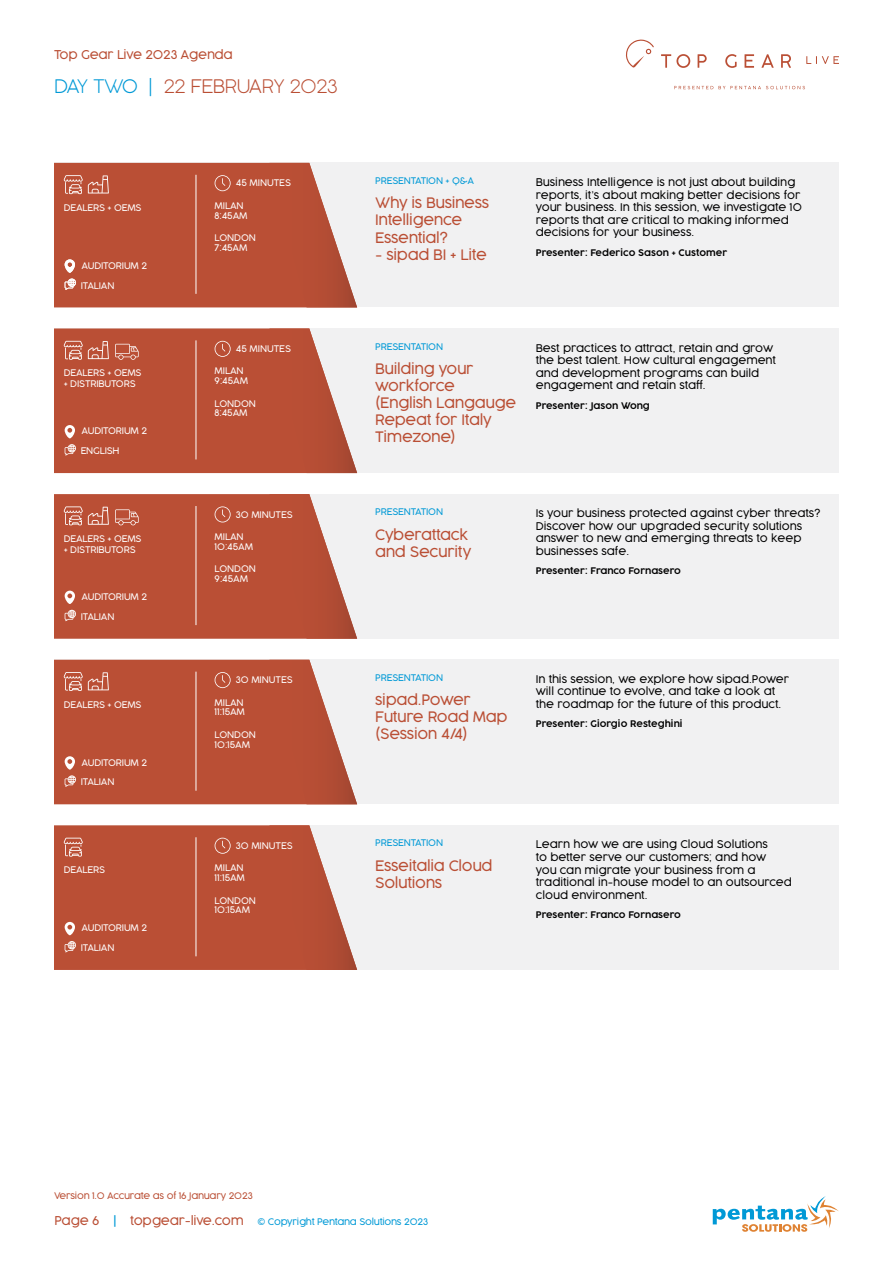
<style>
.page{position:relative;width:893px;height:1263px;background:#fff}
.page>*{position:absolute;margin:0;border:0;box-sizing:border-box;transform-origin:0 0}
.t1{font:200 18.45px "Cocogoose Pro";letter-spacing:-.02em;color:#ba4f35}
.t2{font:300 14.25px/17.1px "Cocogoose Pro";letter-spacing:-.02em;color:#ba4f35}
.t3{font:300 12px "Cocogoose Pro";letter-spacing:-.02em;color:#ba4f35}
.t4{font:300 10.5px/12.6px "Cocogoose Pro";color:#000}
.t5{font:300 9px/9.8px "Cocogoose Pro";letter-spacing:-.02em;color:#fff}
.t6{font:300 9px "Cocogoose Pro";color:#000}
.t7{font:300 9px "Cocogoose Pro";letter-spacing:-.02em;color:#0099d6}
.t8{font:300 9px "Cocogoose Pro";letter-spacing:-.02em;color:#ba4f35}
.s1{color:#0099d6}
.s2{font-size:12px;color:#ba4f35}
.s3{font-size:12px}
</style>
<div class="page">
<div style="left:54px;top:163px;width:785px;height:144px;background:#f1f1f2"></div>
<div style="left:54px;top:328px;width:785px;height:145px;background:#f1f1f2"></div>
<div style="left:54px;top:494px;width:785px;height:144px;background:#f1f1f2"></div>
<div style="left:54px;top:660px;width:785px;height:144px;background:#f1f1f2"></div>
<div style="left:54px;top:825px;width:785px;height:144px;background:#f1f1f2"></div>
<svg style="left:713px;top:1196px;width:126px;height:36px"></svg>
<svg style="left:626px;top:39px;width:213px;height:50px"></svg>
<svg style="left:54px;top:163px;width:303px;height:144px;background:#be5d46"></svg>
<svg style="left:54px;top:660px;width:303px;height:144px;background:#be5d45"></svg>
<svg style="left:54px;top:328px;width:303px;height:145px;background:#be5e46"></svg>
<svg style="left:54px;top:494px;width:303px;height:145px;background:#be5d46"></svg>
<svg style="left:54px;top:825px;width:303px;height:145px;background:#be5d45"></svg>
<p class="t3" style="left:54px;top:46px;width:180px">Top Gear Live 2023 Agenda</p>
<h1 class="t1" style="left:54px;top:73px;width:285px"><span class="s1">DAY TWO |</span> 22 FEBRUARY 2023</h1>
<p class="t5" style="left:64px;top:202px;width:79px">DEALERS + OEMS</p>
<p class="t5" style="left:81px;top:260px;width:67px">AUDITORIUM 2</p>
<p class="t5" style="left:81px;top:280px;width:35px">ITALIAN</p>
<p class="t5" style="left:64px;top:367px;width:79px;line-height:10.8px">DEALERS + OEMS + DISTRIBUTORS</p>
<p class="t5" style="left:81px;top:426px;width:67px">AUDITORIUM 2</p>
<p class="t5" style="left:81px;top:446px;width:40px">ENGLISH</p>
<p class="t5" style="left:64px;top:533px;width:79px;line-height:10.8px">DEALERS + OEMS + DISTRIBUTORS</p>
<p class="t5" style="left:81px;top:592px;width:67px">AUDITORIUM 2</p>
<p class="t5" style="left:81px;top:611px;width:35px">ITALIAN</p>
<p class="t5" style="left:64px;top:699px;width:79px">DEALERS + OEMS</p>
<p class="t5" style="left:81px;top:757px;width:67px">AUDITORIUM 2</p>
<p class="t5" style="left:81px;top:777px;width:35px">ITALIAN</p>
<p class="t5" style="left:64px;top:865px;width:43px">DEALERS</p>
<p class="t5" style="left:81px;top:923px;width:67px">AUDITORIUM 2</p>
<p class="t5" style="left:81px;top:943px;width:35px">ITALIAN</p>
<p class="t5" style="left:236px;top:178px;width:57px">45 MINUTES</p>
<p class="t5" style="left:215px;top:200px;width:34px">MILAN<br>8:45AM</p>
<p class="t5" style="left:215px;top:233px;width:43px">LONDON<br>7:45AM</p>
<p class="t5" style="left:236px;top:343px;width:57px">45 MINUTES</p>
<p class="t5" style="left:215px;top:366px;width:35px">MILAN<br>9:45AM</p>
<p class="t5" style="left:215px;top:398px;width:43px">LONDON<br>8:45AM</p>
<p class="t5" style="left:236px;top:509px;width:58px">30 MINUTES</p>
<p class="t5" style="left:215px;top:532px;width:40px">MILAN<br>10:45AM</p>
<p class="t5" style="left:215px;top:564px;width:43px">LONDON<br>9:45AM</p>
<p class="t5" style="left:236px;top:675px;width:58px">30 MINUTES</p>
<p class="t5" style="left:215px;top:697px;width:32px">MILAN<br>11:15AM</p>
<p class="t5" style="left:215px;top:729px;width:43px">LONDON<br>10:15AM</p>
<p class="t5" style="left:236px;top:840px;width:58px">30 MINUTES</p>
<p class="t5" style="left:215px;top:863px;width:32px">MILAN<br>11:15AM</p>
<p class="t5" style="left:215px;top:895px;width:43px">LONDON<br>10:15AM</p>
<p class="t7" style="left:375px;top:174px;width:100px">PRESENTATION + Q&amp;A</p>
<h2 class="t2" style="left:375px;top:194px;width:116px">Why is Business<br>Intelligence<br>Essential?</h2>
<h2 class="t2" style="left:375px;top:246px;width:113px">- sipad BI + Lite</h2>
<p class="t4" style="left:536px;top:176px;width:268px">Business Intelligence is not just about building reports, it’s about making better decisions for your business. In this session, we investigate 10 reports that are critical to making informed decisions for your business.</p>
<p class="t6" style="left:536px;top:246px;width:193px">Presenter: Federico Sason + Customer</p>
<p class="t7" style="left:375px;top:340px;width:69px">PRESENTATION</p>
<h2 class="t2" style="left:375px;top:360px;width:143px">Building your workforce<br>(English Langauge<br>Repeat for Italy<br>Timezone)</h2>
<p class="t4" style="left:536px;top:341px;width:242px">Best practices to attract, retain and grow the best talent. How cultural engagement and development programs can build engagement and retain staff.</p>
<p class="t6" style="left:536px;top:399px;width:116px">Presenter: Jason Wong</p>
<p class="t7" style="left:375px;top:506px;width:69px">PRESENTATION</p>
<h2 class="t2" style="left:375px;top:525px;width:98px">Cyberattack and Security</h2>
<p class="t4" style="left:536px;top:507px;width:286px">Is your business protected against cyber threats?<br>Discover how our upgraded security solutions answer to new and emerging threats to keep businesses safe.</p>
<p class="t6" style="left:536px;top:565px;width:147px">Presenter: Franco Fornasero</p>
<p class="t7" style="left:375px;top:671px;width:69px">PRESENTATION</p>
<h2 class="t2" style="left:375px;top:691px;width:134px">sipad.Power<br>Future Road Map (Session 4/4)</h2>
<p class="t4" style="left:536px;top:672px;width:255px">In this session, we explore how sipad.Power will continue to evolve, and take a look at the roadmap for the future of this product.</p>
<p class="t6" style="left:536px;top:718px;width:148px">Presenter: Giorgio Resteghini</p>
<p class="t7" style="left:375px;top:837px;width:69px">PRESENTATION</p>
<h2 class="t2" style="left:375px;top:857px;width:119px">Esseitalia Cloud<br>Solutions</h2>
<p class="t4" style="left:536px;top:838px;width:258px">Learn how we are using Cloud Solutions<br>to better serve our customers; and how<br>you can migrate your business from a traditional in-house model to an outsourced cloud environment.</p>
<p class="t6" style="left:536px;top:909px;width:147px">Presenter: Franco Fornasero</p>
<p class="t8" style="left:54px;top:1190px;width:200px">Version 1.0 Accurate as of 16 January 2023</p>
<p class="t7" style="left:54px;top:1215px;width:375px"><span class="s2">Page 6</span> <span class="s3">|</span> <span class="s2">topgear-live.com</span> © Copyright Pentana Solutions 2023</p>
</div>
